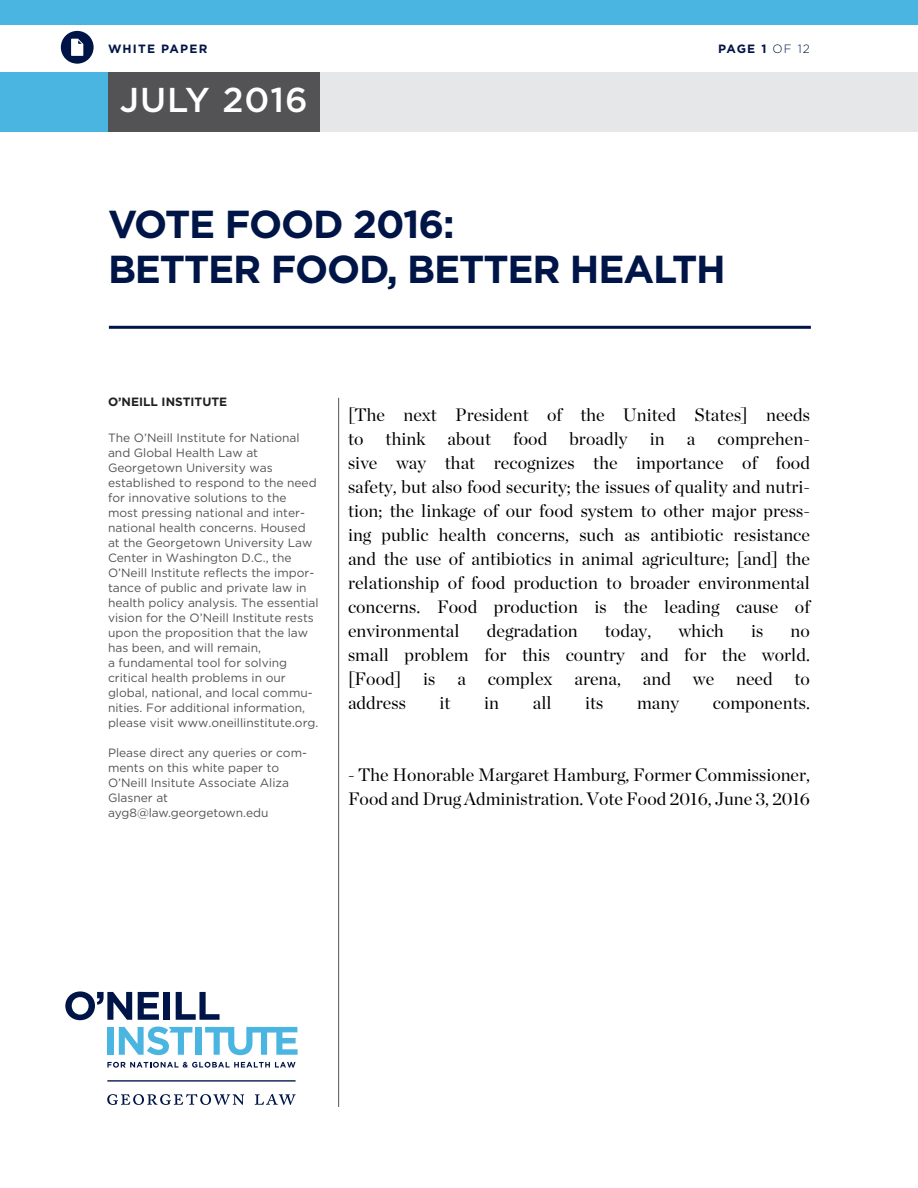
<style>
.page{position:relative;width:918px;height:1188px;background:#fff}
.page>*{position:absolute;margin:0;border:0;box-sizing:border-box;transform-origin:0 0}
._2_HEADLINE{font:700 39px "Gotham";letter-spacing:-.03em;color:#001547}
.t1{font:500 34.5px "Gotham";letter-spacing:.03em;color:#fff}
._3_SUBHEAD_1{font:18px/24px "Chronicle Display";letter-spacing:.005em;color:#000;text-align:justify}
.ONEILL_STORY__SID{font:12px/15px "Gotham";color:#535355}
.ONIELLL_NAME__SID{font:12px/15px "Gotham";color:#535355}
._1_AUTHORS_NAME__TOP{font:700 12px "Gotham";letter-spacing:.1em;color:#001547}
.ONIELLL_NAME__SID-2{font:700 12px "Gotham";color:#231f20}
.s1{font-weight:300}
</style>
<div class="page">
<div style="left:0;top:0;width:918px;height:25px;background:#4bb5e2"></div>
<div style="left:0;top:72px;width:109px;height:59px;background:#4bb5e2"></div>
<div style="left:319px;top:72px;width:599px;height:59px;background:#e6e7e9"></div>
<div style="left:108px;top:72px;width:212px;height:59px;background:#535355"></div>
<hr style="left:109px;top:326px;width:702px;height:3px;background:#001547">
<hr style="left:338px;top:398px;width:1px;height:709px;background:#535355">
<svg style="left:65px;top:991px;width:67px;height:29px"></svg>
<svg style="left:138px;top:992px;width:21px;height:28px"></svg>
<div style="left:164px;top:992px;width:6px;height:28px;background:#001547"></div>
<svg style="left:176px;top:992px;width:44px;height:28px"></svg>
<div style="left:107px;top:1027px;width:7px;height:28px;background:#4bb5e2"></div>
<svg style="left:119px;top:1027px;width:73px;height:28px"></svg>
<div style="left:196px;top:1027px;width:6px;height:28px;background:#4bb5e2"></div>
<svg style="left:205px;top:1027px;width:93px;height:28px"></svg>
<svg style="left:107px;top:1062px;width:189px;height:6px"></svg>
<hr style="left:107px;top:1080px;width:189px;height:2px;background:#001547">
<svg style="left:107px;top:1094px;width:137px;height:11px"></svg>
<svg style="left:255px;top:1094px;width:41px;height:11px"></svg>
<div style="left:61px;top:31px;width:33px;height:33px;background:#001547;border-radius:50%"></div>
<svg style="left:71px;top:39px;width:12px;height:17px"></svg>
<p class="_1_AUTHORS_NAME__TOP" style="left:108px;top:42px;width:101px">WHITE PAPER</p>
<p class="_1_AUTHORS_NAME__TOP" style="left:718px;top:42px;width:93px">PAGE 1 <span class="s1">OF 12</span></p>
<p class="t1" style="left:120px;top:79px;width:189px">JULY 2016</p>
<p class="_2_HEADLINE" style="left:108px;top:201px;width:348px">VOTE FOOD 2016:</p>
<p class="_2_HEADLINE" style="left:108px;top:246px;width:619px">BETTER FOOD, BETTER HEALTH</p>
<p class="ONIELLL_NAME__SID-2" style="left:108px;top:394px;width:121px">O’NEILL INSTITUTE</p>
<p class="ONEILL_STORY__SID" style="left:108px;top:430px;width:212px">The O’Neill Institute for National and Global Health Law at Georgetown University was established to respond to the need for innovative solutions to the most pressing national and inter&shy;national health concerns. Housed at the Georgetown University Law Center in Washington D.C., the O’Neill Institute reflects the impor&shy;tance of public and private law in health policy analysis. The essential vision for the O’Neill Institute rests upon the proposition that the law has been, and will remain,<br>a fundamental tool for solving critical health problems in our global, national, and local commu&shy;nities. For additional information, please visit www.oneillinstitute.org.</p>
<p class="ONIELLL_NAME__SID" style="left:108px;top:745px;width:200px">Please direct any queries or com&shy;ments on this white paper to<br>O’Neill Insitute Associate Aliza<br>Glasner at ayg8@law.georgetown.edu</p>
<p class="_3_SUBHEAD_1" style="left:348px;top:402px;width:464px">[The next President of the United States] needs to think about food broadly in a comprehen&shy;sive way that recognizes the importance of food</p>
<p class="_3_SUBHEAD_1" style="left:348px;top:474px;width:464px">safety, but also food security; the issues of quality and nutri&shy;tion; the linkage of our food system to other major press&shy;ing public health concerns, such as antibiotic resistance and the use of antibiotics in animal agriculture; [and] the relationship of food production to broader environmental</p>
<p class="_3_SUBHEAD_1" style="left:348px;top:594px;width:463px">concerns. Food production is the leading cause of</p>
<p class="_3_SUBHEAD_1" style="left:348px;top:618px;width:113px">environmental</p>
<p class="_3_SUBHEAD_1" style="left:487px;top:618px;width:92px">degradation</p>
<p class="_3_SUBHEAD_1" style="left:605px;top:618px;width:48px">today,</p>
<p class="_3_SUBHEAD_1" style="left:678px;top:618px;width:47px">which</p>
<p class="_3_SUBHEAD_1" style="left:751px;top:618px;width:14px">is</p>
<p class="_3_SUBHEAD_1" style="left:348px;top:618px;width:464px;text-align:right">no<br>small problem for this country and for the world.</p>
<p class="_3_SUBHEAD_1" style="left:348px;top:666px;width:464px">[Food] is a complex arena, and we need to</p>
<p class="_3_SUBHEAD_1" style="left:348px;top:690px;width:59px">address</p>
<p class="_3_SUBHEAD_1" style="left:440px;top:690px;width:13px">it</p>
<p class="_3_SUBHEAD_1" style="left:484px;top:690px;width:16px">in</p>
<p class="_3_SUBHEAD_1" style="left:533px;top:690px;width:20px">all</p>
<p class="_3_SUBHEAD_1" style="left:585px;top:690px;width:20px">its</p>
<p class="_3_SUBHEAD_1" style="left:637px;top:690px;width:44px">many</p>
<p class="_3_SUBHEAD_1" style="left:713px;top:690px;width:99px">components.</p>
<p class="_3_SUBHEAD_1" style="left:348px;top:762px;width:464px">- The Honorable Margaret Hamburg, Former Commissioner,<br>Food and Drug Administration. Vote Food 2016, June 3, 2016</p>
</div>
